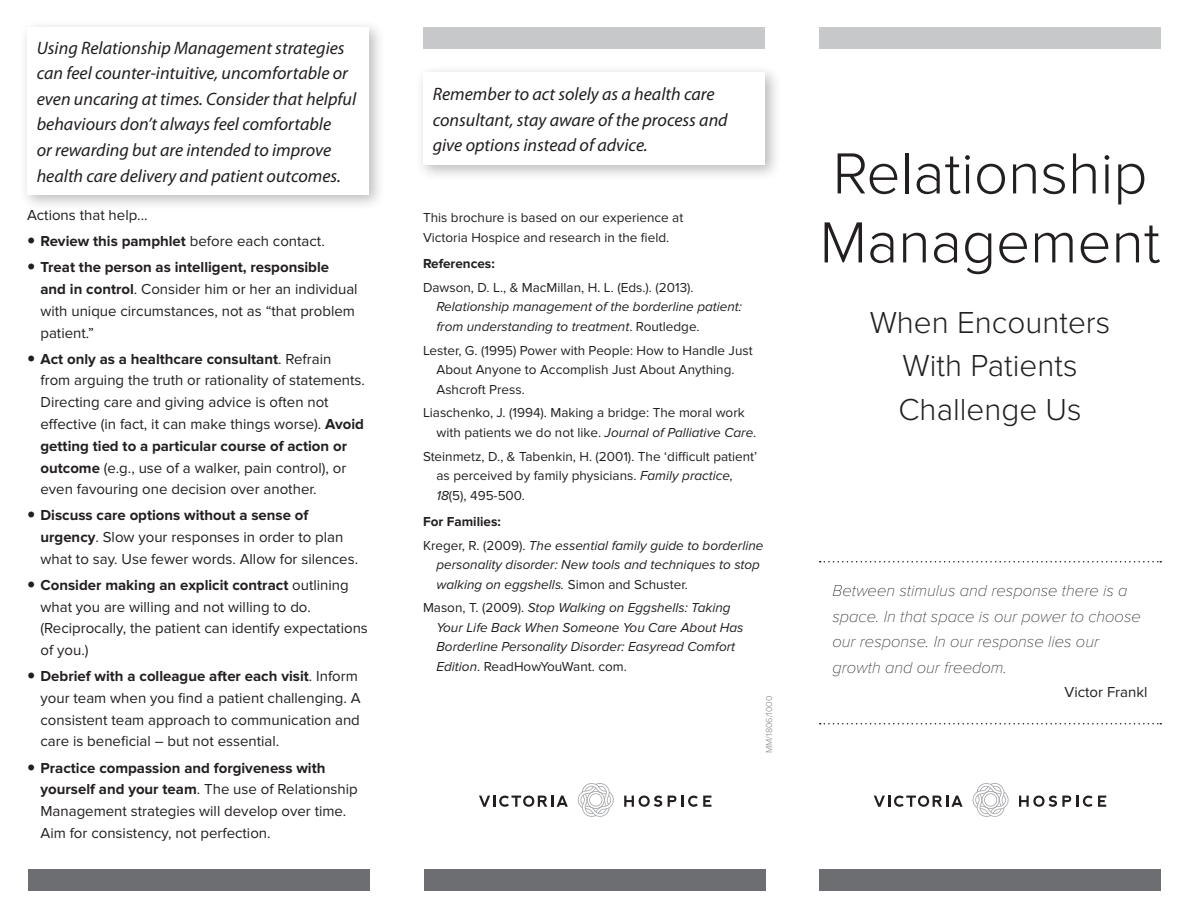
<style>
.page{position:relative;width:1188px;height:918px;background:#fff}
.page>*{position:absolute;margin:0;border:0;box-sizing:border-box;transform-origin:0 0}
.t1{font:300 60px/69px "Proxima Nova";color:#231f20}
.t2{font:300 31.5px/43.5px "Proxima Nova";color:#231f20;text-align:center}
.t3{font:italic 18px/25.5px "Myriad Pro";color:#231f20}
.t4{font:italic 100 16.5px/25.5px "Proxima Nova";color:#231f20}
.t5{font:15px/21.8px "Proxima Nova";color:#231f20}
.t6{font:700 15px/26.1px "Proxima Nova";color:#231f20}
.t7{font:13.5px/19.5px "Proxima Nova";color:#231f20}
.t8{font:italic 13.5px/19.5px "Proxima Nova";color:#231f20}
.t9{font:700 13.5px "Proxima Nova";color:#231f20}
.t10{font:300 9px "Proxima Nova";color:#808285}
.s1{font-weight:400}
.s2{font-weight:700}
.s3{font-style:normal}
.s4{font-style:italic}
.s5{font-weight:700;font-style:normal}
</style>
<div class="page">
<div style="left:819px;top:27px;width:342px;height:22px;background:#c7c8ca"></div>
<div style="left:423px;top:27px;width:342px;height:22px;background:#c7c8ca"></div>
<div style="left:819px;top:869px;width:342px;height:22px;background:#6d6e71"></div>
<div style="left:424px;top:869px;width:342px;height:22px;background:#6d6e71"></div>
<div style="left:28px;top:869px;width:342px;height:22px;background:#6d6e71"></div>
<svg style="left:874px;top:796px;width:89px;height:11px"></svg>
<svg style="left:1019px;top:796px;width:87px;height:11px"></svg>
<svg style="left:972px;top:783px;width:37px;height:34px"></svg>
<svg style="left:479px;top:796px;width:89px;height:11px"></svg>
<svg style="left:624px;top:796px;width:38px;height:11px"></svg>
<svg style="left:668px;top:796px;width:43px;height:11px"></svg>
<svg style="left:577px;top:783px;width:37px;height:34px"></svg>
<svg style="left:820px;top:561px;width:341px;height:1px"></svg>
<svg style="left:820px;top:723px;width:341px;height:1px"></svg>
<div style="left:19px;top:19px;width:366px;height:192px;background:#231f20;opacity:.3"></div>
<div style="left:27px;top:27px;width:342px;height:168px;background:#fff"></div>
<div style="left:415px;top:64px;width:366px;height:117px;background:#231f20;opacity:.3"></div>
<div style="left:423px;top:72px;width:342px;height:93px;background:#fff"></div>
<p class="t3" style="left:37px;top:35px;width:321px">Using Relationship Management strategies can feel counter-intuitive, uncomfortable or even uncaring at times. Consider that helpful behaviours don’t always feel comfortable<br>or rewarding but are intended to improve health care delivery and patient outcomes.</p>
<p class="t6" style="left:41px;top:203px;width:290px;text-indent:-14px"><span class="s1">Actions that help...<br></span>Review this pamphlet <span class="s1">before each contact.<br></span>Treat the person as intelligent, responsible</p>
<p class="t5" style="left:41px;top:279px;width:319px"><span class="s2">and in control</span>. Consider him or her an individual with unique circumstances, not as “that problem patient.”</p>
<p class="t5" style="left:41px;top:348px;width:326px"><span class="s2">Act only as a healthcare consultant</span>. Refrain<br>from arguing the truth or rationality of statements.<br>Directing care and giving advice is often not effective (in fact, it can make things worse). <span class="s2">Avoid getting tied to a particular course of action or outcome</span> (e.g., use of a walker, pain control), or even favouring one decision over another.</p>
<p class="t5" style="left:41px;top:505px;width:319px"><span class="s2">Discuss care options without a sense of urgency</span>. Slow your responses in order to plan what to say. Use fewer words. Allow for silences.</p>
<p class="t5" style="left:41px;top:574px;width:329px"><span class="s2">Consider making an explicit contract</span> outlining what you are willing and not willing to do. (Reciprocally, the patient can identify expectations of you.)</p>
<p class="t5" style="left:41px;top:666px;width:322px"><span class="s2">Debrief with a colleague after each visit</span>. Inform your team when you find a patient challenging. A consistent team approach to communication and care is beneficial – but not essential.</p>
<p class="t5" style="left:41px;top:757px;width:319px"><span class="s2">Practice compassion and forgiveness with yourself and your team</span>. The use of Relationship Management strategies will develop over time.<br>Aim for consistency, not perfection.</p>
<p class="t3" style="left:433px;top:81px;width:297px">Remember to act solely as a health care consultant, stay aware of the process and give options instead of advice.</p>
<p class="t7" style="left:423px;top:208px;width:262px">This brochure is based on our experience at<br>Victoria Hospice and research in the field.</p>
<p class="t9" style="left:423px;top:256px;width:73px">References:</p>
<p class="t7" style="left:423px;top:278px;width:272px">Dawson, D. L., &amp; MacMillan, H. L. (Eds.). (2013).</p>
<p class="t8" style="left:436px;top:297px;width:307px">Relationship management of the borderline patient: from understanding to treatment<span class="s3">. Routledge.</span></p>
<p class="t7" style="left:436px;top:340px;width:318px;text-indent:-14px">Lester, G. (1995) Power with People: How to Handle Just<br>About Anyone to Accomplish Just About Anything.<br>Ashcroft Press.</p>
<p class="t7" style="left:436px;top:403px;width:321px;text-indent:-14px">Liaschenko, J. (1994). Making a bridge: The moral work with patients we do not like. <span class="s4">Journal of Palliative Care</span>.</p>
<p class="t7" style="left:436px;top:447px;width:322px;text-indent:-14px">Steinmetz, D., &amp; Tabenkin, H. (2001). The ‘difficult patient’ as perceived by family physicians. <span class="s4">Family practice,<br>18</span>(5), 495-500.</p>
<p class="t8" style="left:423px;top:510px;width:342px;line-height:23.9px"><span class="s5">For Families:<br></span><span class="s3">Kreger, R. (2009).</span> The essential family guide to borderline</p>
<p class="t8" style="left:436px;top:555px;width:325px">personality disorder: New tools and techniques to stop walking on eggshells. <span class="s3">Simon and Schuster.</span></p>
<p class="t8" style="left:436px;top:599px;width:309px;text-indent:-14px"><span class="s3">Mason, T. (2009).</span> Stop Walking on Eggshells: Taking Your Life Back When Someone You Care About Has Borderline Personality Disorder: Easyread Comfort Edition<span class="s3">. ReadHowYouWant. com.</span></p>
<p class="t10" style="left:764px;top:753px;width:59px;rotate:-90deg">MM/1806/1000</p>
<h1 class="t1" style="left:820px;top:140px;width:342px">Relationship<br>Management</h1>
<h2 class="t2" style="left:870px;top:301px;width:242px">When Encounters<br>With Patients<br>Challenge Us</h2>
<p class="t4" style="left:832px;top:578px;width:310px">Between stimulus and response there is a space. In that space is our power to choose our response. In our response lies our growth and our freedom.</p>
<p class="t5" style="left:1065px;top:682px;width:84px">Victor Frankl</p>
</div>
